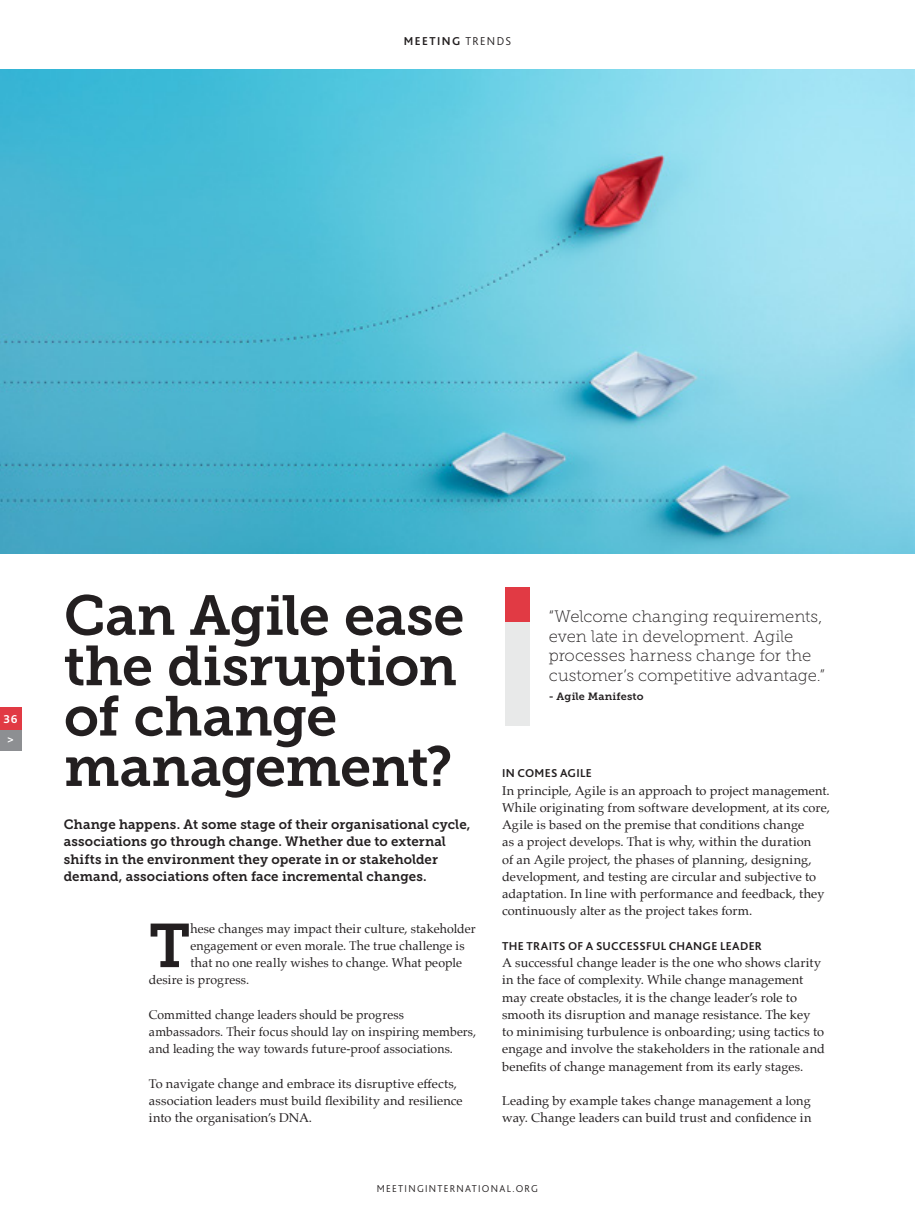
<style>
.page{position:relative;width:915px;height:1212px;background:#fff}
.page>*{position:absolute;margin:0;border:0;box-sizing:border-box;transform-origin:0 0}
.platte_tekst_ini{font:61.35px "Museo Slab 700";color:#231f20}
.Hoodkop1{font:55.95px/50.4px "Museo Slab 700";letter-spacing:-.015em;color:#231f20}
.quote{font:16.5px/19.5px "Museo Slab 100";letter-spacing:-.005em;color:#231f20}
.intro_tekst{font:13.5px/17.2px "Museo Slab 700";letter-spacing:.005em;color:#231f20}
.platte_tekst{font:12.75px/17.2px "Palatino";letter-spacing:.005em;color:#231f20}
.platte_tekst_ini-2{font:12.75px "Palatino";letter-spacing:.005em;color:#231f20}
.platte_tekst-2{font:12.75px/17.2px "Palatino";letter-spacing:.005em;color:#231f20;scale:.96 1}
.kop_alinea{font:700 12px "Bliss 2";letter-spacing:.025em;color:#231f20}
.kop_alinea-2{font:700 12px "Bliss 2";letter-spacing:.125em;color:#231f20}
.kop_alinea-3{font:700 12px "Bliss 2";color:#fff}
.kop_alinea-4{font:300 10.5px "Bliss 2";letter-spacing:.125em;color:#231f20}
.quote-2{font:10.5px "Museo Slab 700";letter-spacing:.015em;color:#231f20}
.s1{font-weight:300}
</style>
<div class="page">
<img style="left:0;top:70px;width:914px;height:484px">
<div style="left:505px;top:587px;width:24px;height:138px;background:#e8e9e9"></div>
<div style="left:505px;top:587px;width:24px;height:35px;background:#e13a44"></div>
<div style="left:0;top:728px;width:21px;height:22px;background:#8d8f92"></div>
<div style="left:0;top:707px;width:21px;height:22px;background:#e13a44"></div>
<p class="kop_alinea-2" style="left:403px;top:33px;width:109px">MEETING <span class="s1">TRENDS</span></p>
<p class="kop_alinea-3" style="left:4px;top:711px;width:16px">36</p>
<p class="kop_alinea-3" style="left:7px;top:732px;width:8px">&gt;</p>
<p class="Hoodkop1" style="left:64px;top:591px;width:402px">Can Agile ease the disruption of change management?</p>
<p class="intro_tekst" style="left:64px;top:816px;width:408px">Change happens. At some stage of their organisational cycle, associations go through change. Whether due to external shifts in the environment they operate in or stakeholder demand, associations often face incremental changes.</p>
<p class="platte_tekst_ini" style="left:149px;top:911px;width:43px">T</p>
<p class="platte_tekst_ini-2" style="left:190px;top:918px;width:286px">hese changes may impact their culture, stakeholder</p>
<p class="platte_tekst_ini-2" style="left:190px;top:935px;width:275px">engagement or even morale. The true challenge is</p>
<p class="platte_tekst_ini-2" style="left:190px;top:952px;width:273px">that no one really wishes to change. What people</p>
<p class="platte_tekst_ini-2" style="left:149px;top:969px;width:102px">desire is progress.</p>
<p class="platte_tekst-2" style="left:149px;top:1006px;width:342px">Committed change leaders should be progress ambassadors. Their focus should lay on inspiring members, and leading the way towards future-proof associations.</p>
<p class="platte_tekst" style="left:149px;top:1075px;width:315px">To navigate change and embrace its disruptive effects, association leaders must build flexibility and resilience into the organisation’s DNA.</p>
<p class="quote" style="left:548px;top:607px;width:278px">“Welcome changing requirements, even late in development. Agile processes harness change for the customer’s competitive advantage.”</p>
<p class="quote-2" style="left:548px;top:690px;width:96px">- Agile Manifesto</p>
<p class="kop_alinea" style="left:502px;top:766px;width:91px">IN COMES AGILE</p>
<p class="platte_tekst" style="left:502px;top:781px;width:329px">In principle, Agile is an approach to project management.<br>While originating from software development, at its core, Agile is based on the premise that conditions change<br>as a project develops. That is why, within the duration<br>of an Agile project, the phases of planning, designing, development, and testing are circular and subjective to adaptation. In line with performance and feedback, they continuously alter as the project takes form.</p>
<p class="kop_alinea" style="left:502px;top:938px;width:261px">THE TRAITS OF A SUCCESSFUL CHANGE LEADER</p>
<p class="platte_tekst" style="left:502px;top:954px;width:324px">A successful change leader is the one who shows clarity in the face of complexity. While change management may create obstacles, it is the change leader’s role to smooth its disruption and manage resistance. The key<br>to minimising turbulence is onboarding; using tactics to engage and involve the stakeholders in the rationale and benefits of change management from its early stages.</p>
<p class="platte_tekst" style="left:502px;top:1092px;width:310px">Leading by example takes change management a long way. Change leaders can build trust and confidence in</p>
<p class="kop_alinea-4" style="left:377px;top:1182px;width:163px">MEETINGINTERNATIONAL.ORG</p>
</div>
